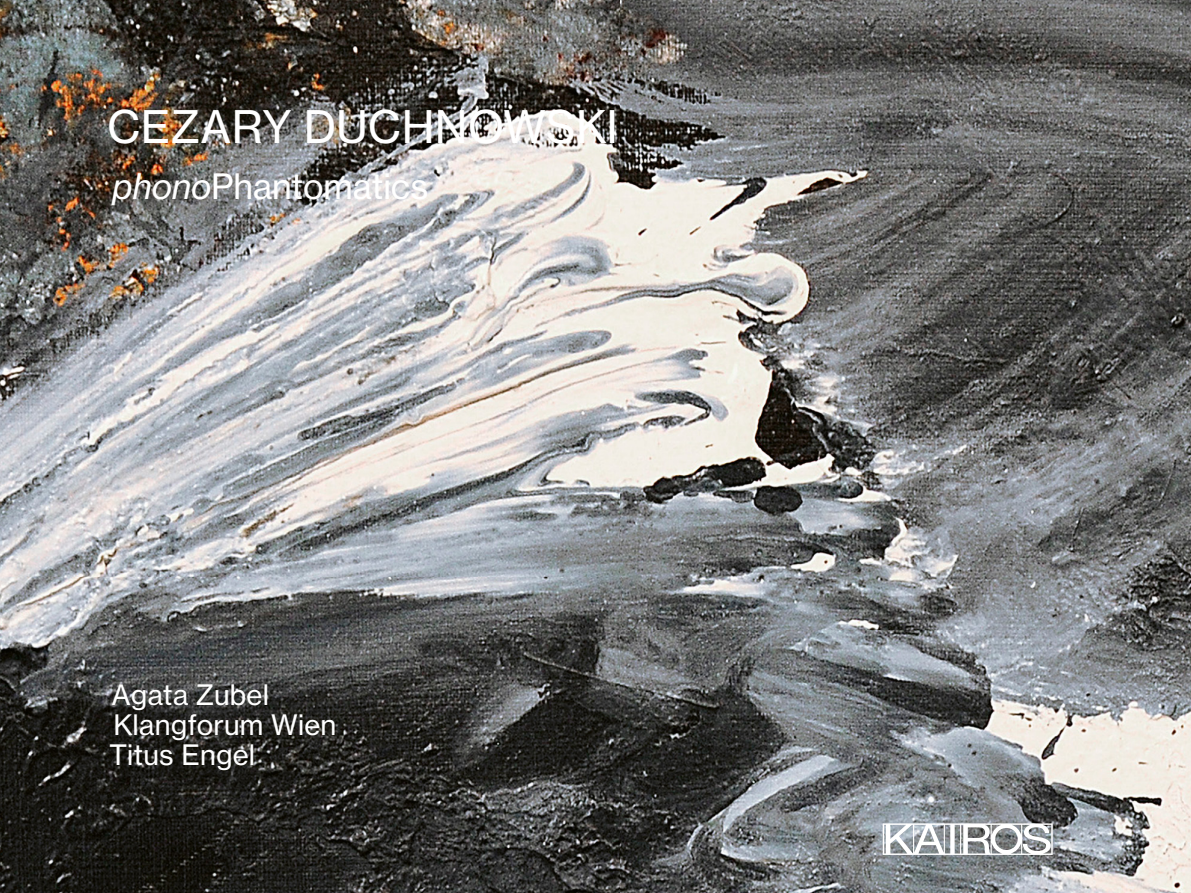
<style>
.page{position:relative;width:1191px;height:893px;background:#fff}
.page>*{position:absolute;margin:0;border:0;box-sizing:border-box;transform-origin:0 0}
.t1{font:44.25px "N Haas Grotesk TX Pro 55 Rg";letter-spacing:.005em;color:#fff}
.t2{font:34.5px "N Haas Grotesk TX Pro 55 Rg";letter-spacing:-.005em;color:#fff}
.t3{font:27.75px/30px "N Haas Grotesk TX Pro 55 Rg";letter-spacing:.005em;color:#fff}
.s1{font-family:"N Haas Grotesk TX Pro 56 It"}
</style>
<div class="page">
<img style="left:0;top:0;width:621px;height:577px">
<img style="left:621px;top:0;width:570px;height:893px">
<img style="left:0;top:577px;width:622px;height:316px">
<svg style="left:882px;top:823px;width:170px;height:32px"></svg>
<h1 class="t1" style="left:107px;top:100px;width:512px">CEZARY DUCHNOWSKI</h1>
<p class="t2" style="left:112px;top:165px;width:318px"><span class="s1">phono</span>Phantomatics</p>
<p class="t3" style="left:109px;top:680px;width:229px">Agata Zubel<br>Klangforum Wien<br>Titus Engel</p>
</div>
